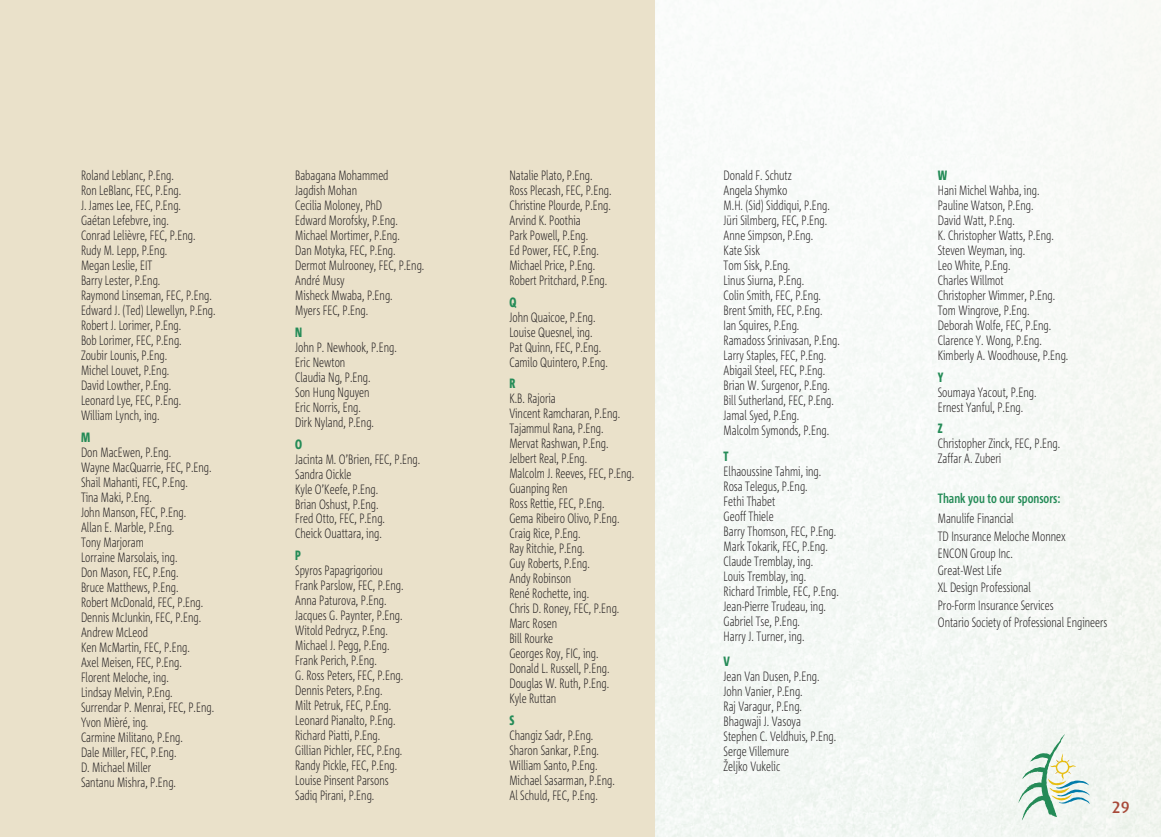
<style>
.page{position:relative;width:1161px;height:837px;background:#fff}
.page>*{position:absolute;margin:0;border:0;box-sizing:border-box;transform-origin:0 0}
.t1{font:500 16.5px "Dax";color:#a84939}
.t2{font:300 13.5px/15px "Corpid Cd LF";color:#231f20;scale:.85 1}
.t3{font:700 13.5px "Corpid Cd";color:#248b57;scale:.9 1}
.t4{font:800 13.5px "Corpid Cd";color:#248b57;scale:.85 1}
</style>
<div class="page">
<div style="left:0;top:0;width:656px;height:837px;background:#eae1ca"></div>
<div style="left:655px;top:0;width:506px;height:837px;background:#f6f9f7"></div>
<svg style="left:1019px;top:734px;width:71px;height:86px"></svg>
<p class="t2" style="left:81px;top:168px;width:160px">Roland Leblanc, P.Eng.<br>Ron LeBlanc, FEC, P.Eng.<br>J. James Lee, FEC, P.Eng.<br>Gaétan Lefebvre, ing.<br>Conrad Lelièvre, FEC, P.Eng.<br>Rudy M. Lepp, P.Eng.<br>Megan Leslie, EIT<br>Barry Lester, P.Eng.<br>Raymond Linseman, FEC, P.Eng.<br>Edward J. (Ted) Llewellyn, P.Eng.<br>Robert J. Lorimer, P.Eng.<br>Bob Lorimer, FEC, P.Eng.<br>Zoubir Lounis, P.Eng.<br>Michel Louvet, P.Eng.<br>David Lowther, P.Eng.<br>Leonard Lye, FEC, P.Eng.<br>William Lynch, ing.</p>
<p class="t4" style="left:81px;top:430px;width:12px">M</p>
<p class="t2" style="left:81px;top:445px;width:158px">Don MacEwen, P.Eng.<br>Wayne MacQuarrie, FEC, P.Eng.<br>Shail Mahanti, FEC, P.Eng.<br>Tina Maki, P.Eng.<br>John Manson, FEC, P.Eng.<br>Allan E. Marble, P.Eng.<br>Tony Marjoram<br>Lorraine Marsolais, ing.<br>Don Mason, FEC, P.Eng.<br>Bruce Matthews, P.Eng.<br>Robert McDonald, FEC, P.Eng.<br>Dennis McJunkin, FEC, P.Eng.<br>Andrew McLeod<br>Ken McMartin, FEC, P.Eng.<br>Axel Meisen, FEC, P.Eng.<br>Florent Meloche, ing.<br>Lindsay Melvin, P.Eng.<br>Surrendar P. Menrai, FEC, P.Eng.<br>Yvon Mièré, ing.<br>Carmine Militano, P.Eng.<br>Dale Miller, FEC, P.Eng.<br>D. Michael Miller<br>Santanu Mishra, P.Eng.</p>
<p class="t2" style="left:295px;top:168px;width:154px">Babagana Mohammed<br>Jagdish Mohan<br>Cecilia Moloney, PhD<br>Edward Morofsky, P.Eng.<br>Michael Mortimer, P.Eng.<br>Dan Motyka, FEC, P.Eng.<br>Dermot Mulrooney, FEC, P.Eng.<br>André Musy<br>Misheck Mwaba, P.Eng.<br>Myers FEC, P.Eng.</p>
<p class="t4" style="left:295px;top:325px;width:10px">N</p>
<p class="t2" style="left:295px;top:340px;width:121px">John P. Newhook, P.Eng.<br>Eric Newton<br>Claudia Ng, P.Eng.<br>Son Hung Nguyen<br>Eric Norris, Eng.<br>Dirk Nyland, P.Eng.</p>
<p class="t4" style="left:295px;top:436px;width:10px">O</p>
<p class="t2" style="left:295px;top:451px;width:149px">Jacinta M. O’Brien, FEC, P.Eng.<br>Sandra Oickle<br>Kyle O’Keefe, P.Eng.<br>Brian Oshust, P.Eng.<br>Fred Otto, FEC, P.Eng.<br>Cheick Ouattara, ing.</p>
<p class="t4" style="left:295px;top:548px;width:8px">P</p>
<p class="t2" style="left:295px;top:563px;width:129px">Spyros Papagrigoriou<br>Frank Parslow, FEC, P.Eng.<br>Anna Paturova, P.Eng.<br>Jacques G. Paynter, P.Eng.<br>Witold Pedrycz, P.Eng.<br>Michael J. Pegg, P.Eng.<br>Frank Perich, P.Eng.<br>G. Ross Peters, FEC, P.Eng.<br>Dennis Peters, P.Eng.<br>Milt Petruk, FEC, P.Eng.<br>Leonard Pianalto, P.Eng.<br>Richard Piatti, P.Eng.<br>Gillian Pichler, FEC, P.Eng.<br>Randy Pickle, FEC, P.Eng.<br>Louise Pinsent Parsons<br>Sadiq Pirani, P.Eng.</p>
<p class="t2" style="left:509px;top:168px;width:122px">Natalie Plato, P.Eng.<br>Ross Plecash, FEC, P.Eng.<br>Christine Plourde, P.Eng.<br>Arvind K. Poothia<br>Park Powell, P.Eng.<br>Ed Power, FEC, P.Eng.<br>Michael Price, P.Eng.<br>Robert Pritchard, P.Eng.</p>
<p class="t4" style="left:509px;top:295px;width:10px">Q</p>
<p class="t2" style="left:509px;top:310px;width:118px">John Quaicoe, P.Eng.<br>Louise Quesnel, ing.<br>Pat Quinn, FEC, P.Eng.<br>Camilo Quintero, P.Eng.</p>
<p class="t4" style="left:509px;top:376px;width:8px">R</p>
<p class="t2" style="left:509px;top:391px;width:149px">K.B. Rajoria<br>Vincent Ramcharan, P.Eng.<br>Tajammul Rana, P.Eng.<br>Mervat Rashwan, P.Eng.<br>Jelbert Real, P.Eng.<br>Malcolm J. Reeves, FEC, P.Eng.<br>Guanping Ren<br>Ross Rettie, FEC, P.Eng.<br>Gema Ribeiro Olivo, P.Eng.<br>Craig Rice, P.Eng.<br>Ray Ritchie, P.Eng.<br>Guy Roberts, P.Eng.<br>Andy Robinson<br>René Rochette, ing.<br>Chris D. Roney, FEC, P.Eng.<br>Marc Rosen<br>Bill Rourke<br>Georges Roy, FIC, ing.<br>Donald L. Russell, P.Eng.<br>Douglas W. Ruth, P.Eng.<br>Kyle Ruttan</p>
<p class="t4" style="left:509px;top:713px;width:7px">S</p>
<p class="t2" style="left:509px;top:728px;width:126px">Changiz Sadr, P.Eng.<br>Sharon Sankar, P.Eng.<br>William Santo, P.Eng.<br>Michael Sasarman, P.Eng.<br>Al Schuld, FEC, P.Eng.</p>
<p class="t2" style="left:724px;top:168px;width:138px">Donald F. Schutz<br>Angela Shymko<br>M.H. (Sid) Siddiqui, P.Eng.<br>Jüri Silmberg, FEC, P.Eng.<br>Anne Simpson, P.Eng.<br>Kate Sisk<br>Tom Sisk, P.Eng.<br>Linus Siurna, P.Eng.<br>Colin Smith, FEC, P.Eng.<br>Brent Smith, FEC, P.Eng.<br>Ian Squires, P.Eng.<br>Ramadoss Srinivasan, P.Eng.<br>Larry Staples, FEC, P.Eng.<br>Abigail Steel, FEC, P.Eng.<br>Brian W. Surgenor, P.Eng.<br>Bill Sutherland, FEC, P.Eng.<br>Jamal Syed, P.Eng.<br>Malcolm Symonds, P.Eng.</p>
<p class="t4" style="left:724px;top:449px;width:7px">T</p>
<p class="t2" style="left:724px;top:464px;width:137px">Elhaoussine Tahmi, ing.<br>Rosa Telegus, P.Eng.<br>Fethi Thabet<br>Geoff Thiele<br>Barry Thomson, FEC, P.Eng.<br>Mark Tokarik, FEC, P.Eng.<br>Claude Tremblay, ing.<br>Louis Tremblay, ing.<br>Richard Trimble, FEC, P.Eng.<br>Jean-Pierre Trudeau, ing.<br>Gabriel Tse, P.Eng.<br>Harry J. Turner, ing.</p>
<p class="t4" style="left:724px;top:654px;width:9px">V</p>
<p class="t2" style="left:724px;top:669px;width:134px">Jean Van Dusen, P.Eng.<br>John Vanier, P.Eng.<br>Raj Varagur, P.Eng.<br>Bhagwaji J. Vasoya<br>Stephen C. Veldhuis, P.Eng.<br>Serge Villemure<br>Željko Vukelic</p>
<p class="t4" style="left:938px;top:168px;width:13px">W</p>
<p class="t2" style="left:938px;top:183px;width:155px">Hani Michel Wahba, ing.<br>Pauline Watson, P.Eng.<br>David Watt, P.Eng.<br>K. Christopher Watts, P.Eng.<br>Steven Weyman, ing.<br>Leo White, P.Eng.<br>Charles Willmot<br>Christopher Wimmer, P.Eng.<br>Tom Wingrove, P.Eng.<br>Deborah Wolfe, FEC, P.Eng.<br>Clarence Y. Wong, P.Eng.<br>Kimberly A. Woodhouse, P.Eng.</p>
<p class="t4" style="left:938px;top:370px;width:8px">Y</p>
<p class="t2" style="left:938px;top:385px;width:118px">Soumaya Yacout, P.Eng.<br>Ernest Yanful, P.Eng.</p>
<p class="t4" style="left:938px;top:421px;width:7px">Z</p>
<p class="t2" style="left:938px;top:436px;width:146px">Christopher Zinck, FEC, P.Eng.<br>Zaffar A. Zuberi</p>
<p class="t3" style="left:938px;top:491px;width:138px">Thank you to our sponsors:</p>
<p class="t2" style="left:938px;top:510px;width:201px;line-height:17.2px">Manulife Financial<br>TD Insurance Meloche Monnex<br>ENCON Group Inc.<br>Great-West Life<br>XL Design Professional<br>Pro-Form Insurance Services<br>Ontario Society of Professional Engineers</p>
<p class="t1" style="left:1112px;top:798px;width:20px">29</p>
</div>
